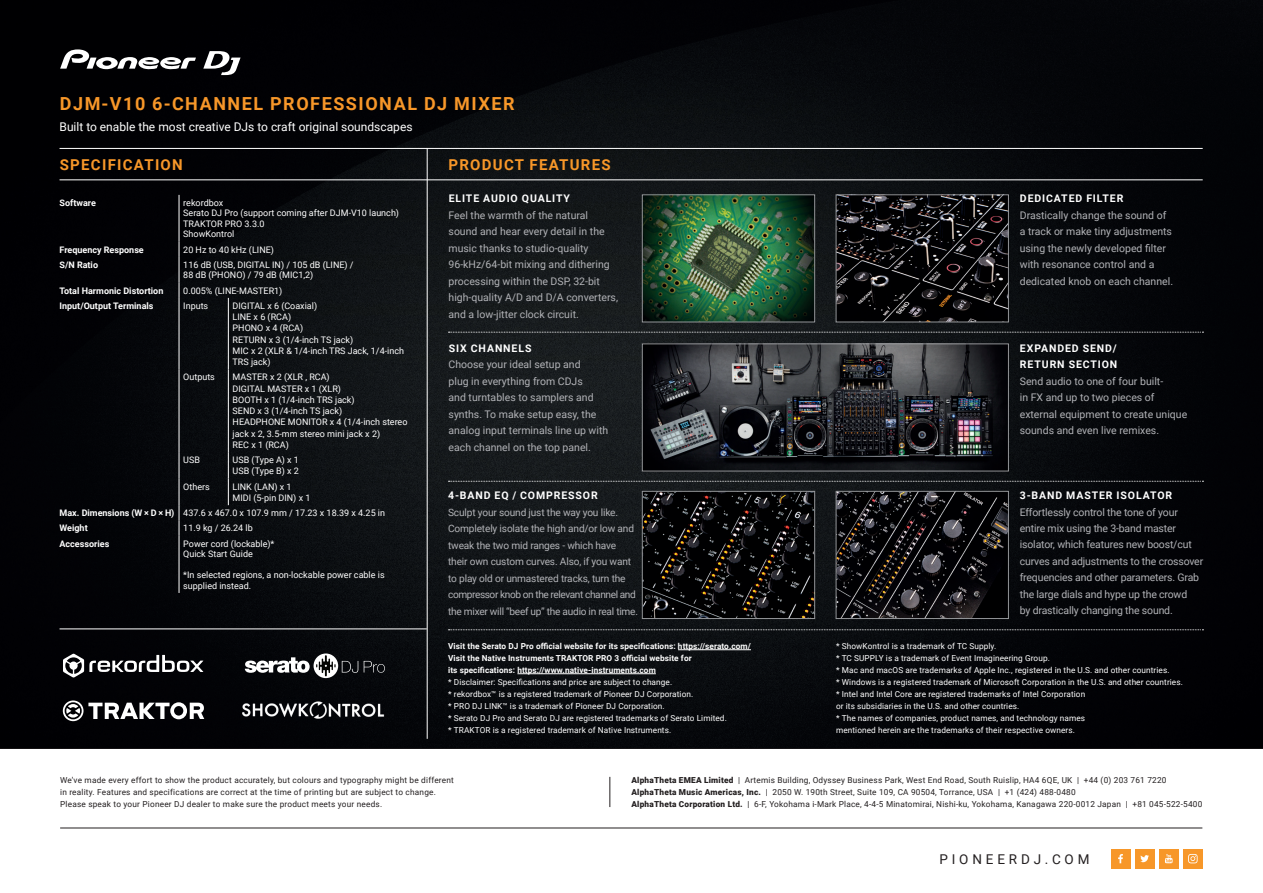
<style>
.page{position:relative;width:1263px;height:893px;background:#fff}
.page>*{position:absolute;margin:0;border:0;box-sizing:border-box;transform-origin:0 0}
.t1{font:700 18px "Roboto";letter-spacing:.085em;color:#f79729}
.t2{font:700 15px "Roboto";letter-spacing:.085em;color:#f79729}
.t3{font:13.5px "Roboto";letter-spacing:.285em;color:#231f20}
.t4{font:12px "Roboto";color:#fff}
.t5{font:10.5px/16.5px "Roboto";color:#b2b3b7}
.t6{font:700 10.5px/16.5px "Roboto";letter-spacing:.085em;color:#fff}
.t7{font:10.2px/16.5px "Roboto";letter-spacing:-.015em;color:#b2b3b7}
.t8{font:9px/11.2px "Roboto";color:#fff}
.t9{font:700 9px "Roboto";color:#fff}
.t10{font:8.25px/12px "Roboto";letter-spacing:.01em;color:#fff}
.t11{font:8.25px/12px "Roboto";letter-spacing:.025em;color:#231f20}
.t12{font:700 8.25px/12px "Roboto";letter-spacing:.01em;color:#fff}
.s1{font-weight:700}
.s2{font-weight:900}
</style>
<div class="page">
<img style="left:0;top:0;width:1263px;height:748px">
<hr style="left:60px;top:828px;width:1142px;height:1px;background:#231f20">
<div style="left:1159px;top:849px;width:19px;height:19px;background:#f79729"></div>
<svg style="left:1165px;top:854px;width:7px;height:9px"></svg>
<div style="left:1111px;top:849px;width:19px;height:19px;background:#f79729"></div>
<svg style="left:1118px;top:854px;width:5px;height:9px"></svg>
<div style="left:1135px;top:849px;width:19px;height:19px;background:#f79729"></div>
<svg style="left:1140px;top:855px;width:9px;height:7px"></svg>
<div style="left:1183px;top:849px;width:19px;height:19px;background:#f79729"></div>
<svg style="left:1188px;top:854px;width:9px;height:9px"></svg>
<hr style="left:678px;top:649px;width:73px;height:1px;background:#fff">
<hr style="left:517px;top:673px;width:139px;height:1px;background:#fff">
<hr style="left:609px;top:777px;width:1px;height:30px;background:#231f20">
<svg style="left:60px;top:49px;width:136px;height:20px"></svg>
<svg style="left:203px;top:51px;width:38px;height:24px"></svg>
<hr style="left:60px;top:148px;width:1143px;height:1px;background:#fff">
<hr style="left:60px;top:180px;width:1143px;height:1px;background:#fff">
<hr style="left:427px;top:148px;width:1px;height:591px;background:#fff">
<hr style="left:60px;top:629px;width:367px;height:1px;background:#fff">
<hr style="left:179px;top:195px;width:1px;height:47px;background:#fff">
<svg style="left:179px;top:242px;width:1px;height:56px"></svg>
<hr style="left:179px;top:298px;width:1px;height:71px;background:#fff">
<hr style="left:179px;top:369px;width:1px;height:83px;background:#fff">
<svg style="left:179px;top:452px;width:1px;height:84px"></svg>
<hr style="left:179px;top:536px;width:1px;height:57px;background:#fff">
<hr style="left:228px;top:298px;width:1px;height:71px;background:#fff">
<hr style="left:228px;top:369px;width:1px;height:83px;background:#fff">
<svg style="left:228px;top:452px;width:1px;height:53px"></svg>
<img style="left:644px;top:197px;width:169px;height:123px">
<div style="left:642px;top:195px;width:173px;height:127px;border:1px solid #939598"></div>
<img style="left:838px;top:197px;width:168px;height:123px">
<div style="left:836px;top:195px;width:172px;height:127px;border:1px solid #939598"></div>
<img style="left:644px;top:346px;width:362px;height:123px">
<div style="left:642px;top:344px;width:366px;height:127px;border:1px solid #939598"></div>
<img style="left:644px;top:493px;width:169px;height:124px">
<div style="left:642px;top:491px;width:173px;height:128px;border:1px solid #939598"></div>
<img style="left:838px;top:493px;width:168px;height:124px">
<div style="left:836px;top:491px;width:172px;height:128px;border:1px solid #939598"></div>
<svg style="left:364px;top:661px;width:21px;height:12px"></svg>
<svg style="left:245px;top:653px;width:113px;height:25px"></svg>
<svg style="left:63px;top:700px;width:141px;height:21px"></svg>
<img style="left:242px;top:698px;width:142px;height:24px">
<svg style="left:63px;top:654px;width:140px;height:24px"></svg>
<svg style="left:448px;top:332px;width:755px;height:1px"></svg>
<svg style="left:448px;top:481px;width:755px;height:1px"></svg>
<svg style="left:448px;top:629px;width:755px;height:1px"></svg>
<h1 class="t1" style="left:60px;top:91px;width:456px">DJM-V10 6-CHANNEL PROFESSIONAL DJ MIXER</h1>
<p class="t4" style="left:60px;top:119px;width:354px">Built to enable the most creative DJs to craft original soundscapes</p>
<h2 class="t2" style="left:60px;top:154px;width:125px">SPECIFICATION</h2>
<h2 class="t2" style="left:448px;top:154px;width:164px">PRODUCT FEATURES</h2>
<p class="t6" style="left:449px;top:190px;width:123px">ELITE AUDIO QUALITY</p>
<p class="t5" style="left:449px;top:207px;width:171px">Feel the warmth of the natural sound and hear every detail in the music thanks to studio-quality 96-kHz/64-bit mixing and dithering processing within the DSP, 32-bit high-quality A/D and D/A converters, and a low-jitter clock circuit.</p>
<p class="t9" style="left:60px;top:196px;width:38px">Software</p>
<p class="t8" style="left:183px;top:197px;width:217px;line-height:10.5px">rekordbox<br>Serato DJ Pro (support coming after DJM-V10 launch)<br>TRAKTOR PRO 3.3.0<br>ShowKontrol</p>
<p class="t9" style="left:60px;top:243px;width:86px">Frequency Response</p>
<p class="t8" style="left:183px;top:243px;width:92px">20 Hz to 40 kHz (LINE)</p>
<p class="t9" style="left:60px;top:258px;width:40px">S/N Ratio</p>
<p class="t8" style="left:183px;top:259px;width:172px;line-height:10.5px">116 dB (USB, DIGITAL IN) / 105 dB (LINE) /<br>88 dB (PHONO) / 79 dB (MIC1,2)</p>
<p class="t9" style="left:60px;top:284px;width:105px">Total Harmonic Distortion</p>
<p class="t8" style="left:183px;top:284px;width:101px">0.005% (LINE-MASTER1)</p>
<p class="t9" style="left:60px;top:299px;width:95px">Input/Output Terminals</p>
<p class="t8" style="left:183px;top:300px;width:27px">Inputs</p>
<p class="t8" style="left:233px;top:300px;width:173px">DIGITAL x 6 (Coaxial)<br>LINE x 6 (RCA)<br>PHONO x 4 (RCA)<br>RETURN x 3 (1/4-inch TS jack)<br>MIC x 2 (XLR &amp; 1/4-inch TRS Jack, 1/4-inch<br>TRS jack)</p>
<p class="t8" style="left:183px;top:371px;width:33px">Outputs</p>
<p class="t8" style="left:233px;top:371px;width:176px">MASTER x 2 (XLR , RCA)<br>DIGITAL MASTER x 1 (XLR)<br>BOOTH x 1 (1/4-inch TRS jack)<br>SEND x 3 (1/4-inch TS jack)<br>HEADPHONE MONITOR x 4 (1/4-inch stereo jack x 2, 3.5-mm stereo mini jack x 2)<br>REC x 1 (RCA)</p>
<p class="t8" style="left:183px;top:454px;width:18px">USB</p>
<p class="t8" style="left:233px;top:454px;width:68px">USB (Type A) x 1<br>USB (Type B) x 2</p>
<p class="t8" style="left:183px;top:480px;width:28px">Others</p>
<p class="t8" style="left:233px;top:480px;width:79px">LINK (LAN) x 1<br>MIDI (5-pin DIN) x 1</p>
<p class="t8" style="left:60px;top:505px;width:327px;line-height:15.3px"><span class="s1">Max. Dimensions (W × D × H)</span> 437.6 x 467.0 x 107.9 mm / 17.23 x 18.39 x 4.25 in<br><span class="s1">Weight</span></p>
<p class="t6" style="left:449px;top:339px;width:84px">SIX CHANNELS</p>
<p class="t5" style="left:449px;top:356px;width:161px">Choose your ideal setup and<br>plug in everything from CDJs<br>and turntables to samplers and synths. To make setup easy, the analog input terminals line up with each channel on the top panel.</p>
<p class="t6" style="left:448px;top:487px;width:151px">4-BAND EQ / COMPRESSOR</p>
<p class="t7" style="left:448px;top:503px;width:191px">Sculpt your sound just the way you like.<br>Completely isolate the high and/or low and tweak the two mid ranges - which have their own custom curves. Also, if you want to play old or unmastered tracks, turn the compressor knob on the relevant channel and the mixer will “beef up” the audio in real time.</p>
<p class="t8" style="left:183px;top:522px;width:71px">11.9 kg / 26.24 lb</p>
<p class="t9" style="left:60px;top:537px;width:51px">Accessories</p>
<p class="t8" style="left:183px;top:538px;width:93px;line-height:10.5px">Power cord (lockable)*<br>Quick Start Guide</p>
<p class="t8" style="left:183px;top:569px;width:203px;line-height:10.5px">*In selected regions, a non-lockable power cable is supplied instead.</p>
<p class="t12" style="left:448px;top:640px;width:304px">Visit the Serato DJ Pro official website for its specifications: https://serato.com/<br>Visit the Native Instruments TRAKTOR PRO 3 official website for<br>its specifications: https://www.native-instruments.com</p>
<p class="t10" style="left:448px;top:676px;width:280px">* Disclaimer: Specifications and price are subject to change.<br>* rekordbox™ is a registered trademark of Pioneer DJ Corporation.<br>* PRO DJ LINK™ is a trademark of Pioneer DJ Corporation.<br>* Serato DJ Pro and Serato DJ are registered trademarks of Serato Limited. * TRAKTOR is a registered trademark of Native Instruments.</p>
<p class="t6" style="left:1020px;top:190px;width:105px">DEDICATED FILTER</p>
<p class="t5" style="left:1020px;top:207px;width:155px">Drastically change the sound of a track or make tiny adjustments using the newly developed filter with resonance control and a dedicated knob on each channel.</p>
<p class="t6" style="left:1020px;top:339px;width:99px">EXPANDED SEND/<br>RETURN SECTION</p>
<p class="t5" style="left:1020px;top:372px;width:169px">Send audio to one of four built-<br>in FX and up to two pieces of external equipment to create unique sounds and even live remixes.</p>
<p class="t6" style="left:1020px;top:487px;width:154px">3-BAND MASTER ISOLATOR</p>
<p class="t5" style="left:1020px;top:503px;width:185px">Effortlessly control the tone of your entire mix using the 3-band master isolator, which features new boost/cut curves and adjustments to the crossover frequencies and other parameters. Grab the large dials and hype up the crowd<br>by drastically changing the sound.</p>
<p class="t10" style="left:836px;top:640px;width:348px">* ShowKontrol is a trademark of TC Supply.<br>* TC SUPPLY is a trademark of Event Imagineering Group.<br>* Mac and macOS are trademarks of Apple Inc., registered in the U.S. and other countries.<br>* Windows is a registered trademark of Microsoft Corporation in the U.S. and other countries. * Intel and Intel Core are registered trademarks of Intel Corporation<br>or its subsidiaries in the U.S. and other countries.<br>* The names of companies, product names, and technology names<br>mentioned herein are the trademarks of their respective owners.</p>
<p class="t11" style="left:60px;top:774px;width:395px">We’ve made every effort to show the product accurately, but colours and typography might be different in reality. Features and specifications are correct at the time of printing but are subject to change.<br>Please speak to your Pioneer DJ dealer to make sure the product meets your needs.</p>
<p class="t11" style="left:631px;top:773px;width:572px"><span class="s2">AlphaTheta EMEA Limited</span> | Artemis Building, Odyssey Business Park, West End Road, South Ruislip, HA4 6QE, UK | +44 (0) 203 761 7220<br><span class="s2">AlphaTheta Music Americas, Inc.</span> | 2050 W. 190th Street, Suite 109, CA 90504, Torrance, USA | +1 (424) 488-0480<br><span class="s2">AlphaTheta Corporation Ltd.</span> | 6-F, Yokohama i-Mark Place, 4-4-5 Minatomirai, Nishi-ku, Yokohama, Kanagawa 220-0012 Japan | +81 045-522-5400</p>
<p class="t3" style="left:939px;top:849px;width:152px">PIONEERDJ.COM</p>
</div>
